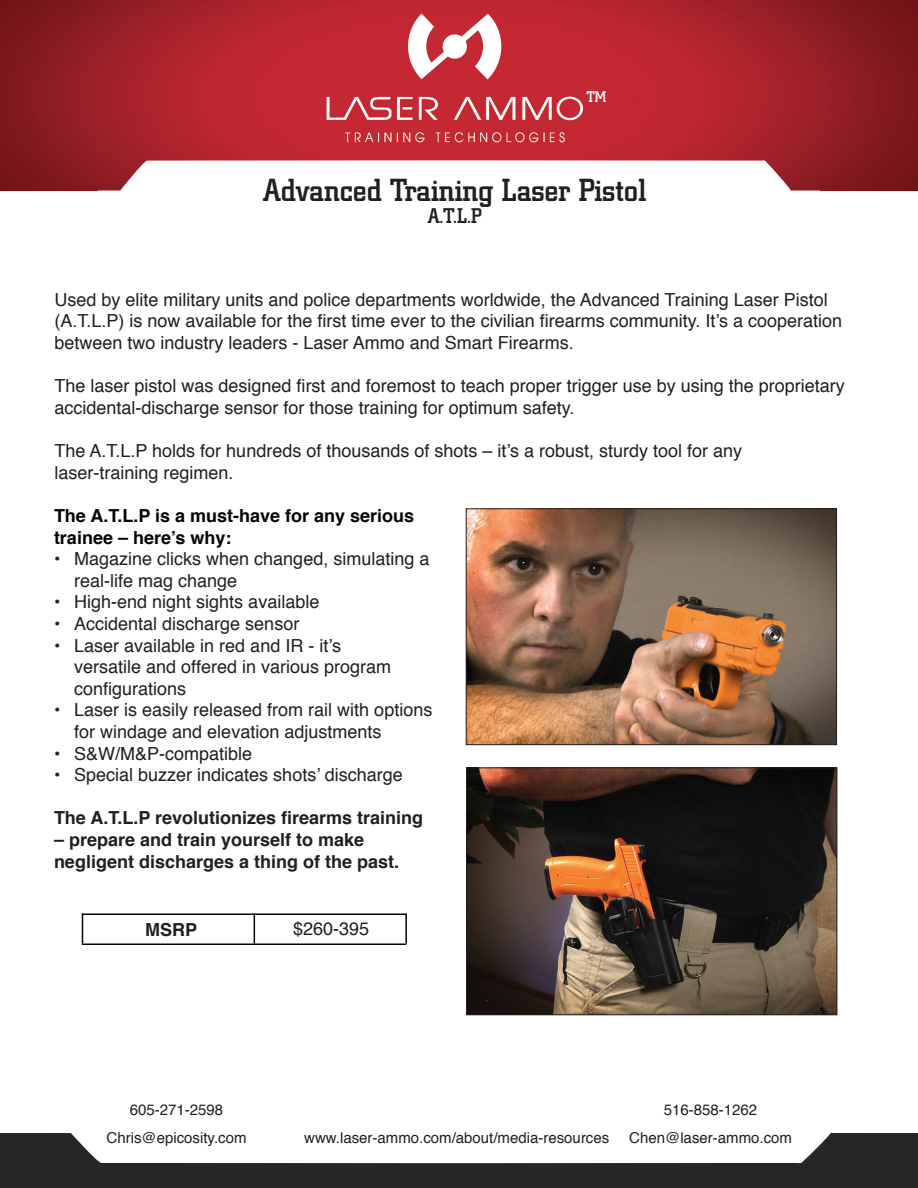
<style>
.page{position:relative;width:918px;height:1188px;background:#fff}
.page>*{position:absolute;margin:0;border:0;box-sizing:border-box;transform-origin:0 0}
.t1{font:500 31.5px "City";color:#231f20}
.t2{font:500 21px "City";color:#231f20}
.t3{font:18px/21.6px "Helvetica";color:#231f20}
.t4{font:700 18px/21.6px "Helvetica";color:#231f20}
.t5{font:700 18px/21.6px "Helvetica";color:#040503}
.t6{font:500 15.3px "City";color:#fff}
.t7{font:15px "Helvetica";color:#231f20}
</style>
<div class="page">
<img style="left:0;top:0;width:918px;height:191px">
<div style="left:0;top:1133px;width:918px;height:55px;background:#272526"></div>
<img style="left:322px;top:79px;width:265px;height:69px">
<svg style="left:98px;top:160px;width:722px;height:31px"></svg>
<div style="left:71px;top:1133px;width:760px;height:30px;background:#fff"></div>
<svg style="left:408px;top:14px;width:93px;height:65px"></svg>
<hr style="left:82px;top:944px;width:324px;height:1px;background:#040503">
<hr style="left:82px;top:914px;width:324px;height:1px;background:#040503">
<hr style="left:405px;top:914px;width:2px;height:29px;background:#040503">
<svg style="left:82px;top:915px;width:1px;height:28px"></svg>
<svg style="left:254px;top:915px;width:1px;height:28px"></svg>
<img style="left:468px;top:510px;width:367px;height:233px">
<div style="left:466px;top:508px;width:371px;height:237px;border:1px solid #231f20"></div>
<img style="left:468px;top:770px;width:367px;height:243px">
<div style="left:466px;top:768px;width:371px;height:247px;border:1px solid #231f20"></div>
<p class="t6" style="left:587px;top:89px;width:21px">TM</p>
<h1 class="t1" style="left:263px;top:173px;width:385px">Advanced Training Laser Pistol</h1>
<p class="t2" style="left:428px;top:205px;width:55px">A.T.L.P</p>
<p class="t3" style="left:55px;top:289px;width:789px">Used by elite military units and police departments worldwide, the Advanced Training Laser Pistol (A.T.L.P) is now available for the first time ever to the civilian firearms community. It’s a cooperation between two industry leaders - Laser Ammo and Smart Firearms.</p>
<p class="t3" style="left:55px;top:376px;width:792px">The laser pistol was designed first and foremost to teach proper trigger use by using the proprietary accidental-discharge sensor for those training for optimum safety.</p>
<p class="t3" style="left:55px;top:440px;width:689px">The A.T.L.P holds for hundreds of thousands of shots – it’s a robust, sturdy tool for any laser-training regimen.</p>
<p class="t5" style="left:54px;top:505px;width:362px">The A.T.L.P is a must-have for any serious trainee – here’s why:</p>
<p class="t3" style="left:74px;top:549px;width:357px;text-indent:-20px">• Magazine clicks when changed, simulating a real-life mag change</p>
<p class="t3" style="left:54px;top:592px;width:267px">• High-end night sights available</p>
<p class="t3" style="left:54px;top:613px;width:247px">• Accidental discharge sensor</p>
<p class="t3" style="left:74px;top:635px;width:318px;text-indent:-20px">• Laser available in red and IR - it’s versatile and offered in various program configurations</p>
<p class="t3" style="left:74px;top:700px;width:360px;text-indent:-20px">• Laser is easily released from rail with options for windage and elevation adjustments</p>
<p class="t3" style="left:54px;top:743px;width:200px">• S&amp;W/M&amp;P-compatible</p>
<p class="t3" style="left:54px;top:765px;width:350px">• Special buzzer indicates shots’ discharge</p>
<p class="t4" style="left:54px;top:807px;width:371px">The A.T.L.P revolutionizes firearms training</p>
<p class="t4" style="left:54px;top:829px;width:347px">– prepare and train yourself to make negligent discharges a thing of the past.</p>
<p class="t4" style="left:145px;top:919px;width:54px">MSRP</p>
<p class="t3" style="left:293px;top:918px;width:78px">$260-395</p>
<p class="t7" style="left:130px;top:1098px;width:95px">605-271-2598</p>
<p class="t7" style="left:664px;top:1098px;width:95px">516-858-1262</p>
<p class="t7" style="left:107px;top:1127px;width:141px">Chris@epicosity.com</p>
<p class="t7" style="left:304px;top:1127px;width:307px">www.laser-ammo.com/about/media-resources</p>
<p class="t7" style="left:629px;top:1127px;width:164px">Chen@laser-ammo.com</p>
</div>
